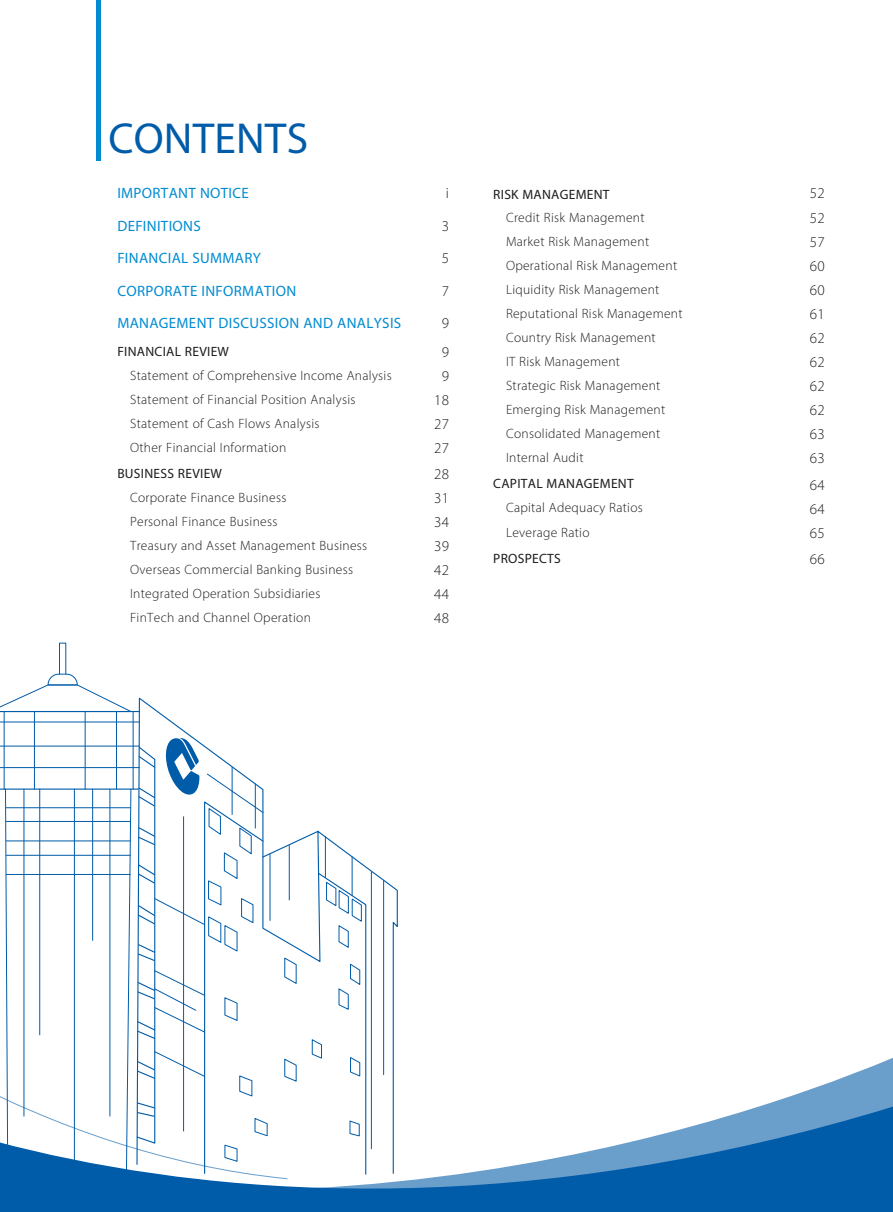
<style>
.page{position:relative;width:893px;height:1212px;background:#fff}
.page>*{position:absolute;margin:0;border:0;box-sizing:border-box;transform-origin:0 0}
.t1{font:43.5px "Myriad Pro";letter-spacing:.005em;color:#005ca9}
.t2{font:15px "Myriad Pro";letter-spacing:.02em;color:#008bd2}
.t3{font:300 15px "Myriad Pro";letter-spacing:.02em;color:#1c1c1b}
.t4{font:300 13.5px "Myriad Pro";letter-spacing:.02em;color:#1c1c1b}
.t5{font:13.5px "Myriad Pro";letter-spacing:.02em;color:#1c1c1b}
</style>
<div class="page">
<svg style="left:0;top:1058px;width:893px;height:154px"></svg>
<div style="left:59px;top:643px;width:7px;height:31px;border:1px solid #005ca9"></div>
<svg style="left:367px;top:867px;width:31px;height:307px"></svg>
<hr style="left:383px;top:881px;width:1px;height:194px;background:#005ca9">
<hr style="left:371px;top:872px;width:1px;height:277px;background:#005ca9">
<svg style="left:0;top:673px;width:367px;height:502px"></svg>
<hr style="left:97px;top:0;width:4px;height:161px;background:#008bd2">
<h1 class="t1" style="left:108px;top:112px;width:201px">CONTENTS</h1>
<p class="t2" style="left:117px;top:184px;width:133px">IMPORTANT NOTICE</p>
<p class="t3" style="left:446px;top:184px;width:5px">i</p>
<p class="t2" style="left:117px;top:217px;width:85px">DEFINITIONS</p>
<p class="t3" style="left:442px;top:217px;width:9px">3</p>
<p class="t2" style="left:117px;top:249px;width:145px">FINANCIAL SUMMARY</p>
<p class="t3" style="left:442px;top:249px;width:9px">5</p>
<p class="t2" style="left:117px;top:282px;width:180px">CORPORATE INFORMATION</p>
<p class="t3" style="left:442px;top:282px;width:9px">7</p>
<p class="t2" style="left:117px;top:314px;width:285px">MANAGEMENT DISCUSSION AND ANALYSIS</p>
<p class="t3" style="left:442px;top:314px;width:9px">9</p>
<p class="t5" style="left:117px;top:343px;width:113px">FINANCIAL REVIEW</p>
<p class="t3" style="left:442px;top:343px;width:9px">9</p>
<p class="t4" style="left:130px;top:367px;width:263px">Statement of Comprehensive Income Analysis</p>
<p class="t3" style="left:442px;top:367px;width:9px">9</p>
<p class="t4" style="left:130px;top:391px;width:227px">Statement of Financial Position Analysis</p>
<p class="t3" style="left:434px;top:391px;width:16px">18</p>
<p class="t4" style="left:130px;top:415px;width:191px">Statement of Cash Flows Analysis</p>
<p class="t3" style="left:434px;top:415px;width:16px">27</p>
<p class="t4" style="left:130px;top:439px;width:158px">Other Financial Information</p>
<p class="t3" style="left:434px;top:439px;width:16px">27</p>
<p class="t5" style="left:117px;top:465px;width:106px">BUSINESS REVIEW</p>
<p class="t3" style="left:434px;top:465px;width:16px">28</p>
<p class="t4" style="left:130px;top:489px;width:158px">Corporate Finance Business</p>
<p class="t3" style="left:434px;top:489px;width:16px">31</p>
<p class="t4" style="left:130px;top:513px;width:149px">Personal Finance Business</p>
<p class="t3" style="left:434px;top:513px;width:16px">34</p>
<p class="t4" style="left:130px;top:537px;width:239px">Treasury and Asset Management Business</p>
<p class="t3" style="left:434px;top:537px;width:16px">39</p>
<p class="t4" style="left:130px;top:561px;width:225px">Overseas Commercial Banking Business</p>
<p class="t3" style="left:434px;top:561px;width:16px">42</p>
<p class="t4" style="left:130px;top:585px;width:192px">Integrated Operation Subsidiaries</p>
<p class="t3" style="left:434px;top:585px;width:16px">44</p>
<p class="t4" style="left:130px;top:609px;width:182px">FinTech and Channel Operation</p>
<p class="t3" style="left:434px;top:609px;width:16px">48</p>
<p class="t5" style="left:493px;top:186px;width:118px">RISK MANAGEMENT</p>
<p class="t3" style="left:810px;top:184px;width:16px">52</p>
<p class="t4" style="left:506px;top:210px;width:140px">Credit Risk Management</p>
<p class="t3" style="left:810px;top:209px;width:16px">52</p>
<p class="t4" style="left:506px;top:234px;width:145px">Market Risk Management</p>
<p class="t3" style="left:810px;top:233px;width:16px">57</p>
<p class="t4" style="left:506px;top:258px;width:173px">Operational Risk Management</p>
<p class="t3" style="left:810px;top:257px;width:16px">60</p>
<p class="t4" style="left:506px;top:282px;width:155px">Liquidity Risk Management</p>
<p class="t3" style="left:810px;top:281px;width:16px">60</p>
<p class="t4" style="left:506px;top:306px;width:178px">Reputational Risk Management</p>
<p class="t3" style="left:810px;top:305px;width:16px">61</p>
<p class="t4" style="left:506px;top:330px;width:151px">Country Risk Management</p>
<p class="t3" style="left:810px;top:329px;width:16px">62</p>
<p class="t4" style="left:506px;top:354px;width:116px">IT Risk Management</p>
<p class="t3" style="left:810px;top:353px;width:16px">62</p>
<p class="t4" style="left:506px;top:378px;width:156px">Strategic Risk Management</p>
<p class="t3" style="left:810px;top:377px;width:16px">62</p>
<p class="t4" style="left:506px;top:402px;width:161px">Emerging Risk Management</p>
<p class="t3" style="left:810px;top:401px;width:16px">62</p>
<p class="t4" style="left:506px;top:426px;width:156px">Consolidated Management</p>
<p class="t3" style="left:810px;top:425px;width:16px">63</p>
<p class="t4" style="left:506px;top:450px;width:79px">Internal Audit</p>
<p class="t3" style="left:810px;top:449px;width:16px">63</p>
<p class="t5" style="left:493px;top:476px;width:142px">CAPITAL MANAGEMENT</p>
<p class="t3" style="left:810px;top:476px;width:16px">64</p>
<p class="t4" style="left:506px;top:500px;width:138px">Capital Adequacy Ratios</p>
<p class="t3" style="left:810px;top:500px;width:16px">64</p>
<p class="t4" style="left:506px;top:524px;width:85px">Leverage Ratio</p>
<p class="t3" style="left:810px;top:524px;width:16px">65</p>
<p class="t5" style="left:493px;top:550px;width:69px">PROSPECTS</p>
<p class="t3" style="left:810px;top:550px;width:16px">66</p>
</div>
